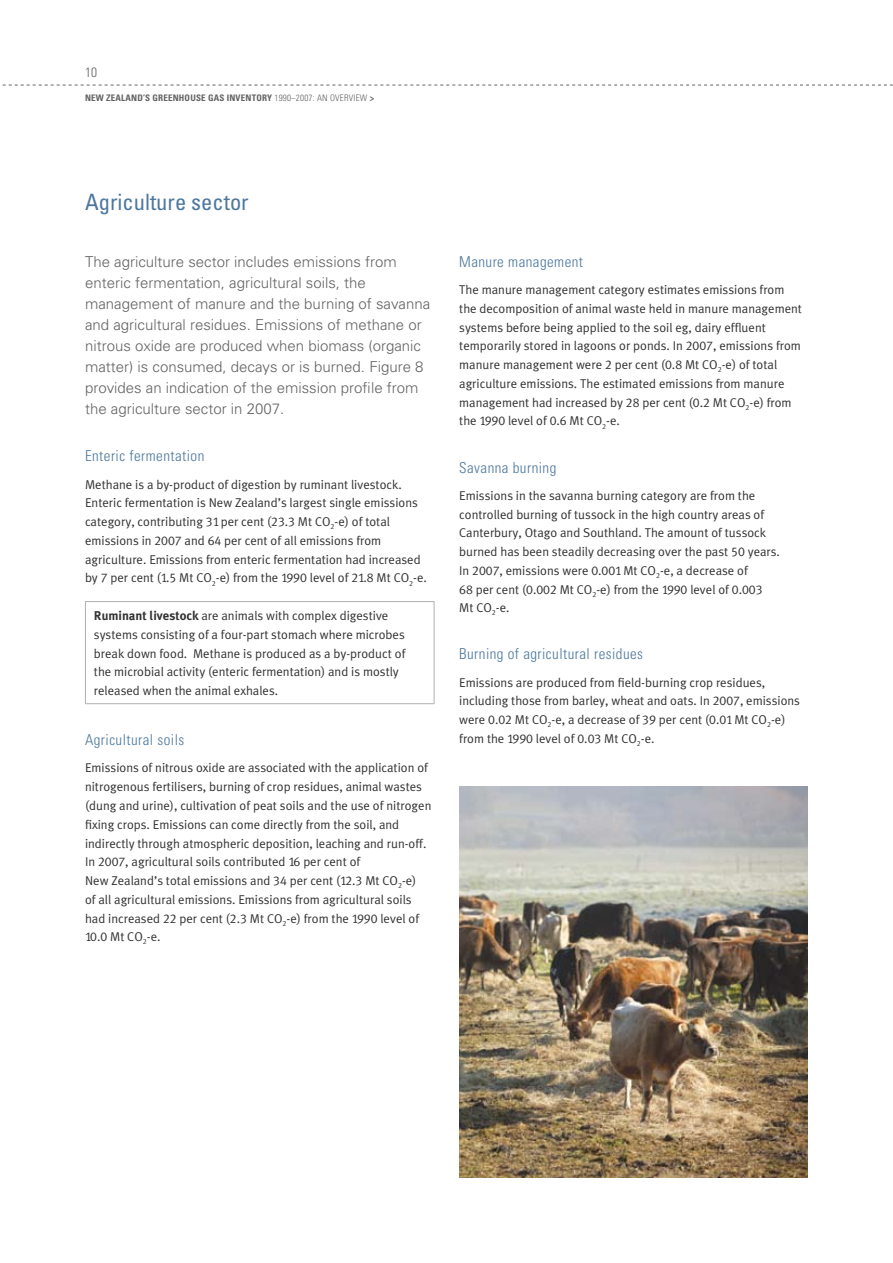
<style>
.page{position:relative;width:893px;height:1263px;background:#fff}
.page>*{position:absolute;margin:0;border:0;box-sizing:border-box;transform-origin:0 0}
.t1{font:condensed 22.5px "Univers Maori";color:#4d779d}
.t2{font:300 15px/21px "Univers Maori";color:#636363}
.t3{font:300 condensed 15px "Univers Maori";letter-spacing:.03em;color:#4d779d}
.t4{font:300 condensed 13.5px "Univers Maori";color:#636363}
.t5{font:12.75px/18.8px "Meta Plus Normal Maori";color:#323232}
.t6{font:700 condensed 9px "Univers Maori";letter-spacing:.02em;color:#636363}
.s1{font-weight:300}
.s2{font-family:"Meta Plus Bold Maori"}
</style>
<div class="page">
<svg style="left:2px;top:85px;width:891px;height:1px"></svg>
<hr style="left:85px;top:601px;width:349px;height:1px;background:#afafaf">
<hr style="left:85px;top:602px;width:1px;height:101px;background:#afafaf">
<hr style="left:434px;top:602px;width:1px;height:101px;background:#afafaf">
<hr style="left:85px;top:703px;width:349px;height:1px;background:#afafaf">
<img style="left:459px;top:787px;width:349px;height:391px">
<p class="t4" style="left:85px;top:64px;width:13px">10</p>
<p class="t6" style="left:85px;top:92px;width:291px">NEW ZEALAN D’S GREEN HOUSE GAS INVENTORY <span class="s1">1990–2007: an overvi ew</span> &gt;</p>
<h1 class="t1" style="left:85px;top:187px;width:165px">Agriculture sector</h1>
<p class="t2" style="left:85px;top:251px;width:347px">The agriculture sector includes emissions from enteric fermentation, agricultural soils, the management of manure and the burning of savanna and agricultural residues. Emissions of methane or nitrous oxide are produced when biomass (organic matter) is consumed, decays or is burned. Figure 8 provides an indication of the emission profile from the agriculture sector in 2007.</p>
<p class="t3" style="left:85px;top:447px;width:121px">Enteric fermentation</p>
<p class="t5" style="left:85px;top:475px;width:343px">Methane is a by-product of digestion by ruminant livestock.<br>Enteric fermentation is New Zealand’s largest single emissions category, contributing 31 per cent (23.3 Mt CO<sub>2</sub>-e) of total emissions in 2007 and 64 per cent of all emissions from agriculture. Emissions from enteric fermentation had increased by 7 per cent (1.5 Mt CO<sub>2</sub>-e) from the 1990 level of 21.8 Mt CO<sub>2</sub>-e.</p>
<p class="t5" style="left:94px;top:606px;width:313px"><span class="s2">Ruminant livestock</span> are animals with complex digestive systems consisting of a four-part stomach where microbes break down food. Methane is produced as a by-product of the microbial activity (enteric fermentation) and is mostly released when the animal exhales.</p>
<p class="t3" style="left:85px;top:731px;width:101px">Agricultural soils</p>
<p class="t5" style="left:85px;top:758px;width:348px">Emissions of nitrous oxide are associated with the application of nitrogenous fertilisers, burning of crop residues, animal wastes (dung and urine), cultivation of peat soils and the use of nitrogen fixing crops. Emissions can come directly from the soil, and indirectly through atmospheric deposition, leaching and run-off.<br>In 2007, agricultural soils contributed 16 per cent of<br>New Zealand’s total emissions and 34 per cent (12.3 Mt CO<sub>2</sub>-e)<br>of all agricultural emissions. Emissions from agricultural soils had increased 22 per cent (2.3 Mt CO<sub>2</sub>-e) from the 1990 level of 10.0 Mt CO<sub>2</sub>-e.</p>
<p class="t3" style="left:459px;top:253px;width:125px">Manure management</p>
<p class="t5" style="left:459px;top:280px;width:344px">The manure management category estimates emissions from the decomposition of animal waste held in manure management systems before being applied to the soil eg, dairy effluent temporarily stored in lagoons or ponds. In 2007, emissions from manure management were 2 per cent (0.8 Mt CO<sub>2</sub>-e) of total agriculture emissions. The estimated emissions from manure management had increased by 28 per cent (0.2 Mt CO<sub>2</sub>-e) from the 1990 level of 0.6 Mt CO<sub>2</sub>-e.</p>
<p class="t3" style="left:459px;top:458px;width:99px">Savanna burning</p>
<p class="t5" style="left:459px;top:486px;width:322px">Emissions in the savanna burning category are from the controlled burning of tussock in the high country areas of Canterbury, Otago and Southland. The amount of tussock burned has been steadily decreasing over the past 50 years.<br>In 2007, emissions were 0.001 Mt CO<sub>2</sub>-e, a decrease of<br>68 per cent (0.002 Mt CO<sub>2</sub>-e) from the 1990 level of 0.003<br>Mt CO<sub>2</sub>-e.</p>
<p class="t3" style="left:459px;top:645px;width:185px">Burning of agricultural residues</p>
<p class="t5" style="left:459px;top:673px;width:342px">Emissions are produced from field-burning crop residues, including those from barley, wheat and oats. In 2007, emissions were 0.02 Mt CO<sub>2</sub>-e, a decrease of 39 per cent (0.01 Mt CO<sub>2</sub>-e) from the 1990 level of 0.03 Mt CO<sub>2</sub>-e.</p>
</div>
